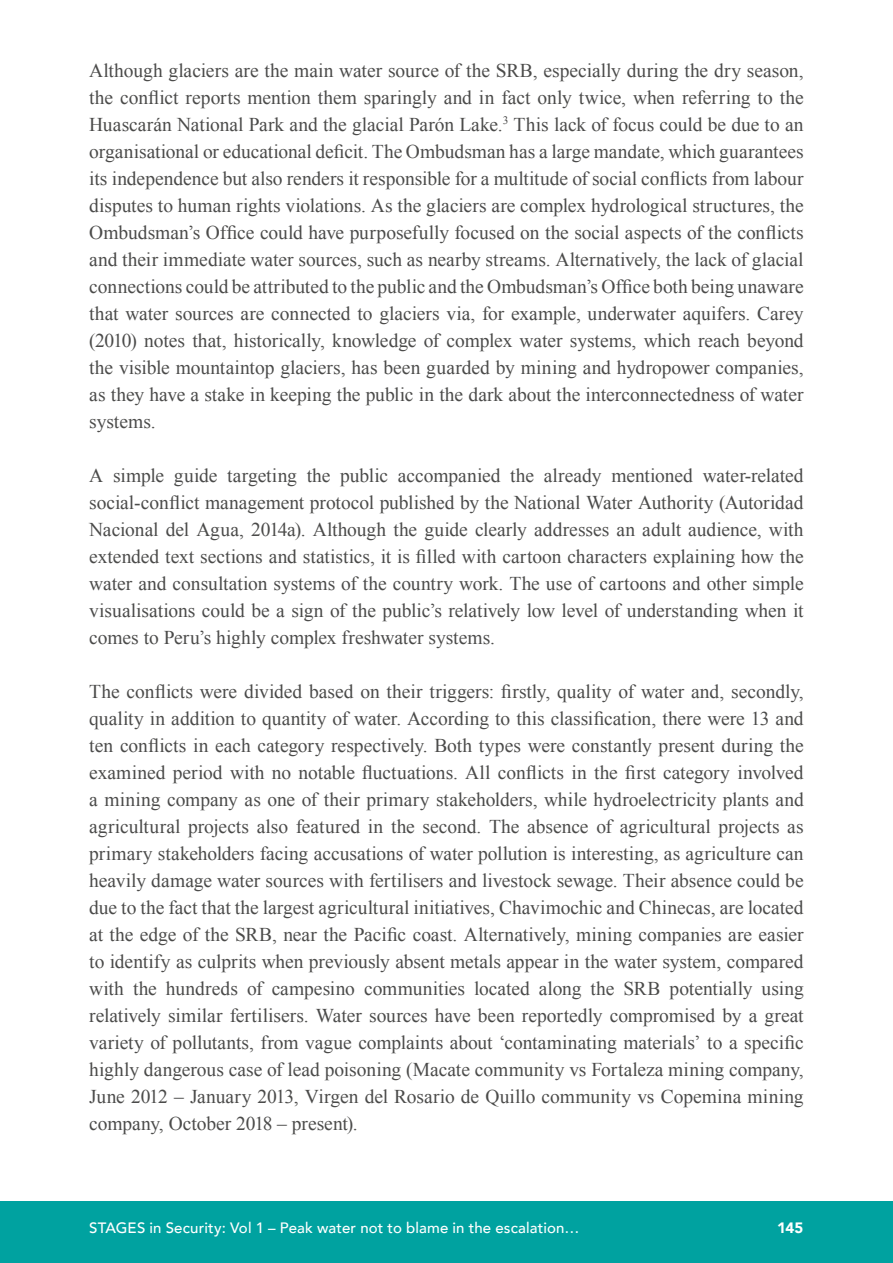
<style>
.page{position:relative;width:893px;height:1263px;background:#fff}
.page>*{position:absolute;margin:0;border:0;box-sizing:border-box;transform-origin:0 0}
.t1{font:19.5px/27px "Times New Roman";color:#4b4b4a;text-align:justify}
.t2{font:500 15px "Avenir";letter-spacing:.01em;color:#fff}
.t3{font:900 15px "Avenir";color:#fff}
</style>
<div class="page">
<div style="left:0;top:1201px;width:893px;height:62px;background:#00a2a0"></div>
<p class="t1" style="left:89px;top:56px;width:716px">Although glaciers are the main water source of the SRB, especially during the dry season, the conflict reports mention them sparingly and in fact only twice, when referring to the Huascarán National Park and the glacial Parón Lake.<sup>3</sup> This lack of focus could be due to an organisational or educational deficit. The Ombudsman has a large mandate, which guarantees its independence but also renders it responsible for a multitude of social conflicts from labour disputes to human rights violations. As the glaciers are complex hydrological structures, the Ombudsman’s Office could have purposefully focused on the social aspects of the conflicts and their immediate water sources, such as nearby streams. Alternatively, the lack of glacial connections could be attributed to the public and the Ombudsman’s Office both being unaware that water sources are connected to glaciers via, for example, underwater aquifers. Carey (2010) notes that, historically, knowledge of complex water systems, which reach beyond the visible mountaintop glaciers, has been guarded by mining and hydropower companies, as they have a stake in keeping the public in the dark about the interconnectedness of water systems.</p>
<p class="t1" style="left:89px;top:461px;width:716px">A simple guide targeting the public accompanied the already mentioned water-related social-conflict management protocol published by the National Water Authority (Autoridad Nacional del Agua, 2014a). Although the guide clearly addresses an adult audience, with extended text sections and statistics, it is filled with cartoon characters explaining how the water and consultation systems of the country work. The use of cartoons and other simple visualisations could be a sign of the public’s relatively low level of understanding when it comes to Peru’s highly complex freshwater systems.</p>
<p class="t1" style="left:89px;top:677px;width:716px">The conflicts were divided based on their triggers: firstly, quality of water and, secondly, quality in addition to quantity of water. According to this classification, there were 13 and ten conflicts in each category respectively. Both types were constantly present during the examined period with no notable fluctuations. All conflicts in the first category involved a mining company as one of their primary stakeholders, while hydroelectricity plants and agricultural projects also featured in the second. The absence of agricultural projects as primary stakeholders facing accusations of water pollution is interesting, as agriculture can heavily damage water sources with fertilisers and livestock sewage. Their absence could be due to the fact that the largest agricultural initiatives, Chavimochic and Chinecas, are located at the edge of the SRB, near the Pacific coast. Alternatively, mining companies are easier to identify as culprits when previously absent metals appear in the water system, compared with the hundreds of campesino communities located along the SRB potentially using relatively similar fertilisers. Water sources have been reportedly compromised by a great variety of pollutants, from vague complaints about ‘contaminating materials’ to a specific highly dangerous case of lead poisoning (Macate community vs Fortaleza mining company, June 2012 – January 2013, Virgen del Rosario de Quillo community vs Copemina mining company, October 2018 – present).</p>
<p class="t2" style="left:89px;top:1214px;width:492px">STAGES in Security: Vol 1 – Peak water not to blame in the escalation…</p>
<p class="t3" style="left:777px;top:1214px;width:28px">145</p>
</div>
